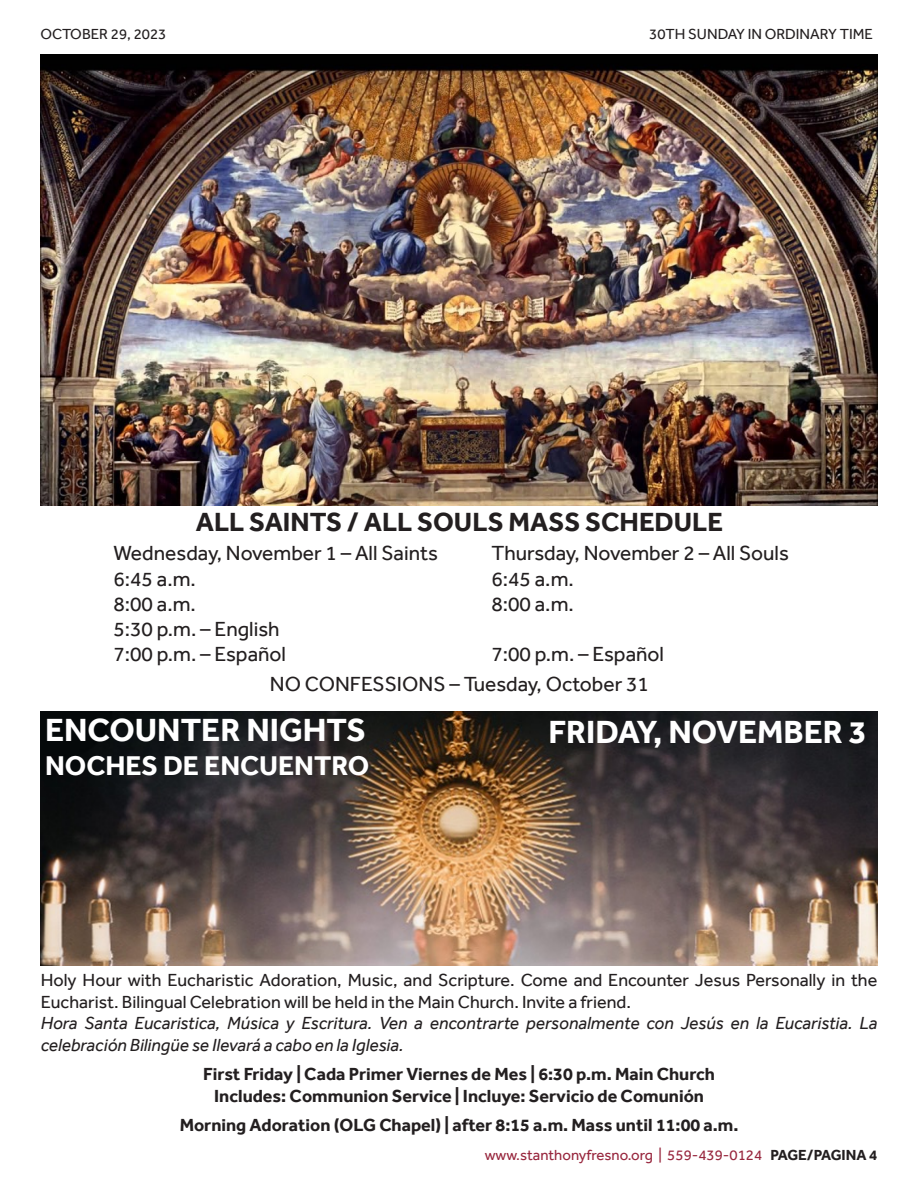
<style>
.page{position:relative;width:918px;height:1188px;background:#fff}
.page>*{position:absolute;margin:0;border:0;box-sizing:border-box;transform-origin:0 0}
.t1{font:700 33px "Effra";color:#fff}
.t2{font:700 27.9px "Effra";color:#fff}
.t3{font:700 27px "Effra";color:#231f20}
.t4{font:21px "Effra";color:#231f20}
.t5{font:700 18px "Effra";color:#231f20}
.t6{font:18px/21.6px "Effra";color:#231f20}
.t7{font:italic 18px/21.6px "Effra";color:#231f20}
.t8{font:15px "Effra";color:#98273e}
.t9{font:15px "Effra";color:#231f20}
.s1{font-weight:700;color:#231f20}
</style>
<div class="page">
<img style="left:41px;top:711px;width:837px;height:255px">
<img style="left:40px;top:54px;width:838px;height:452px">
<p class="t9" style="left:40px;top:25px;width:127px">OCTOBER 29, 2023</p>
<p class="t9" style="left:649px;top:25px;width:225px">30TH SUNDAY IN ORDINARY TIME</p>
<p class="t3" style="left:196px;top:506px;width:529px">ALL SAINTS / ALL SOULS MASS SCHEDULE</p>
<p class="t4" style="left:113px;top:541px;width:326px">Wednesday, November 1 – All Saints</p>
<p class="t4" style="left:491px;top:541px;width:299px">Thursday, November 2 – All Souls</p>
<p class="t4" style="left:113px;top:566px;width:84px">6:45 a.m.</p>
<p class="t4" style="left:491px;top:566px;width:84px">6:45 a.m.</p>
<p class="t4" style="left:113px;top:591px;width:84px">8:00 a.m.</p>
<p class="t4" style="left:491px;top:591px;width:84px">8:00 a.m.</p>
<p class="t4" style="left:113px;top:616px;width:168px">5:30 p.m. – English</p>
<p class="t4" style="left:113px;top:642px;width:174px">7:00 p.m. – Español</p>
<p class="t4" style="left:491px;top:642px;width:174px">7:00 p.m. – Español</p>
<p class="t4" style="left:270px;top:671px;width:381px">NO CONFESSIONS – Tuesday, October 31</p>
<p class="t1" style="left:45px;top:711px;width:322px">ENCOUNTER NIGHTS</p>
<p class="t2" style="left:45px;top:749px;width:326px">NOCHES DE ENCUENTRO</p>
<p class="t1" style="left:548px;top:713px;width:320px">FRIDAY, NOVEMBER 3</p>
<p class="t6" style="left:41px;top:969px;width:838px">Holy Hour with Eucharistic Adoration, Music, and Scripture. Come and Encounter Jesus Personally in the<br>Eucharist. Bilingual Celebration will be held in the Main Church. Invite a friend.</p>
<p class="t7" style="left:41px;top:1012px;width:838px">Hora Santa Eucaristica, Música y Escritura. Ven a encontrarte personalmente con Jesús en la Eucaristia. La celebración Bilingüe se Ilevará a cabo en la Iglesia.</p>
<p class="t5" style="left:203px;top:1063px;width:513px">First Friday | Cada Primer Viernes de Mes | 6:30 p.m. Main Church</p>
<p class="t5" style="left:214px;top:1085px;width:491px">Includes: Communion Service | Incluye: Servicio de Comunión</p>
<p class="t5" style="left:180px;top:1114px;width:560px">Morning Adoration (OLG Chapel) | after 8:15 a.m. Mass until 11:00 a.m.</p>
<p class="t8" style="left:485px;top:1146px;width:394px">www.stanthonyfresno.org | 559-439-0124 <span class="s1">PAGE/PAGINA 4</span></p>
</div>
